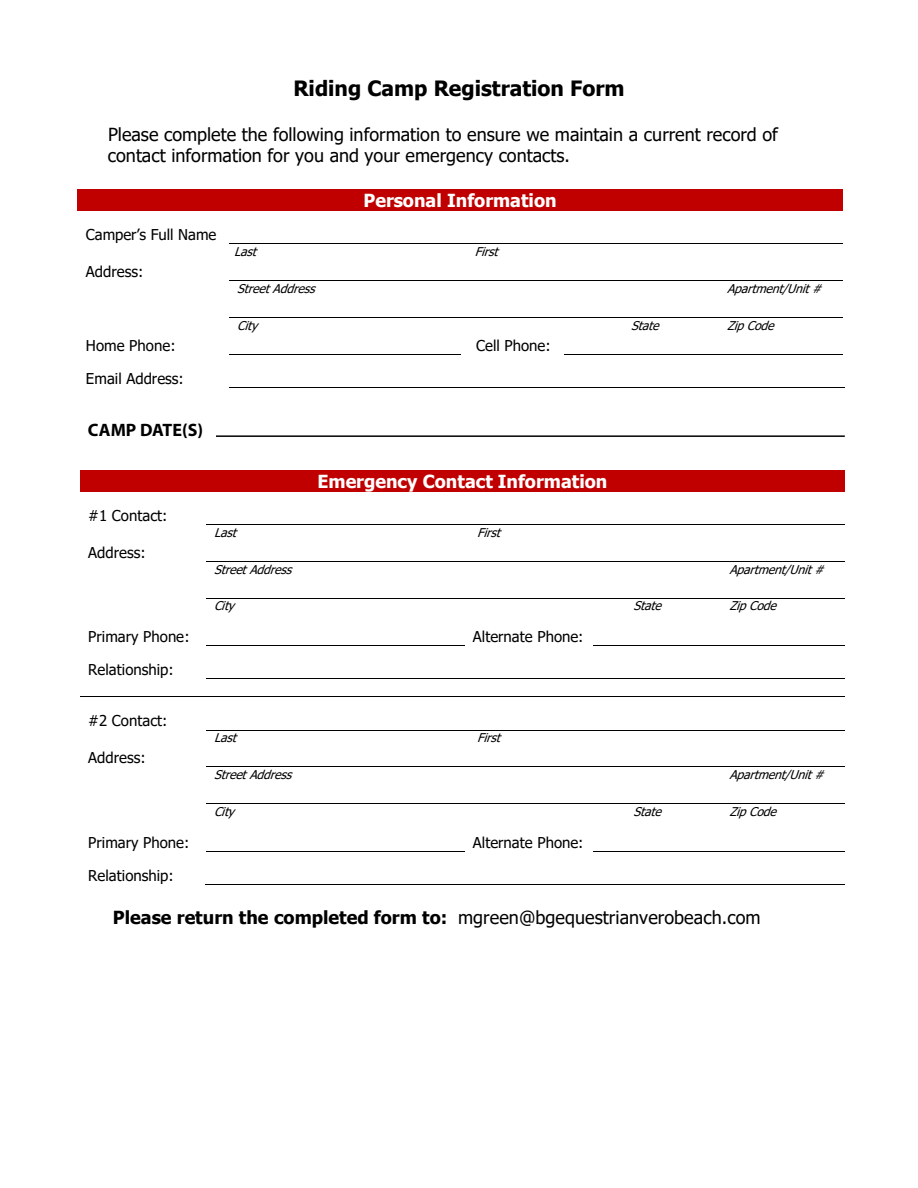
<style>
.page{position:relative;width:918px;height:1188px;background:#fff}
.page>*{position:absolute;margin:0;border:0;box-sizing:border-box;transform-origin:0 0}
.t1{font:700 21px "Tahoma";color:#000}
.t2{font:18px/21.6px "Tahoma";color:#000}
.t3{font:700 18px "Tahoma";color:#fff}
.t4{font:700 18px "Myriad Pro";color:#000}
.t5{font:15px "Tahoma";color:#000}
.t6{font:italic 12px "Tahoma";color:#000}
.s1{font-weight:700}
</style>
<div class="page">
<div style="left:78px;top:189px;width:8px;height:22px;background:#c00000"></div>
<div style="left:834px;top:189px;width:8px;height:22px;background:#c00000"></div>
<div style="left:86px;top:189px;width:748px;height:22px;background:#c00000"></div>
<hr style="left:229px;top:243px;width:264px;height:1px;background:#000">
<hr style="left:468px;top:243px;width:251px;height:1px;background:#000">
<hr style="left:720px;top:243px;width:122px;height:1px;background:#000">
<hr style="left:229px;top:280px;width:516px;height:1px;background:#000">
<hr style="left:721px;top:280px;width:121px;height:1px;background:#000">
<hr style="left:229px;top:317px;width:420px;height:1px;background:#000">
<hr style="left:625px;top:317px;width:94px;height:1px;background:#000">
<hr style="left:721px;top:317px;width:121px;height:1px;background:#000">
<hr style="left:229px;top:354px;width:232px;height:1px;background:#000">
<hr style="left:564px;top:354px;width:278px;height:1px;background:#000">
<hr style="left:229px;top:387px;width:616px;height:1px;background:#000">
<div style="left:80px;top:470px;width:8px;height:22px;background:#c00000"></div>
<div style="left:837px;top:470px;width:8px;height:22px;background:#c00000"></div>
<div style="left:88px;top:470px;width:749px;height:22px;background:#c00000"></div>
<hr style="left:206px;top:524px;width:263px;height:1px;background:#000">
<hr style="left:470px;top:524px;width:251px;height:1px;background:#000">
<hr style="left:722px;top:524px;width:123px;height:1px;background:#000">
<hr style="left:206px;top:561px;width:515px;height:1px;background:#000">
<hr style="left:722px;top:561px;width:123px;height:1px;background:#000">
<hr style="left:206px;top:598px;width:419px;height:1px;background:#000">
<hr style="left:626px;top:598px;width:95px;height:1px;background:#000">
<hr style="left:722px;top:598px;width:123px;height:1px;background:#000">
<hr style="left:206px;top:645px;width:259px;height:1px;background:#000">
<hr style="left:593px;top:645px;width:252px;height:1px;background:#000">
<hr style="left:206px;top:679px;width:639px;height:1px;background:#000">
<hr style="left:80px;top:697px;width:126px;height:1px;background:#000">
<hr style="left:207px;top:697px;width:262px;height:1px;background:#000">
<hr style="left:470px;top:697px;width:251px;height:1px;background:#000">
<hr style="left:722px;top:697px;width:123px;height:1px;background:#000">
<hr style="left:206px;top:730px;width:263px;height:1px;background:#000">
<hr style="left:470px;top:730px;width:251px;height:1px;background:#000">
<hr style="left:722px;top:730px;width:123px;height:1px;background:#000">
<hr style="left:206px;top:766px;width:515px;height:1px;background:#000">
<hr style="left:722px;top:766px;width:123px;height:1px;background:#000">
<hr style="left:206px;top:803px;width:419px;height:1px;background:#000">
<hr style="left:626px;top:803px;width:95px;height:1px;background:#000">
<hr style="left:722px;top:803px;width:123px;height:1px;background:#000">
<hr style="left:206px;top:851px;width:259px;height:1px;background:#000">
<hr style="left:593px;top:851px;width:252px;height:1px;background:#000">
<hr style="left:205px;top:884px;width:640px;height:1px;background:#000">
<hr style="left:216px;top:435px;width:629px;height:2px;background:#000">
<p class="t1" style="left:293px;top:74px;width:333px">Riding Camp Registration Form</p>
<p class="t2" style="left:108px;top:124px;width:671px">Please complete the following information to ensure we maintain a current record of contact information for you and your emergency contacts.</p>
<p class="t3" style="left:364px;top:188px;width:195px">Personal Information</p>
<p class="t5" style="left:86px;top:225px;width:132px">Camper’s Full Name</p>
<p class="t6" style="left:234px;top:244px;width:29px">Last</p>
<p class="t6" style="left:475px;top:244px;width:30px">First</p>
<p class="t5" style="left:86px;top:262px;width:59px">Address:</p>
<p class="t6" style="left:237px;top:281px;width:85px">Street Address</p>
<p class="t6" style="left:727px;top:281px;width:101px">Apartment/Unit#</p>
<p class="t6" style="left:237px;top:317px;width:27px">City</p>
<p class="t6" style="left:631px;top:317px;width:35px">State</p>
<p class="t6" style="left:727px;top:317px;width:54px">ZipCode</p>
<p class="t5" style="left:86px;top:335px;width:91px">Home Phone:</p>
<p class="t5" style="left:476px;top:335px;width:76px">Cell Phone:</p>
<p class="t5" style="left:86px;top:368px;width:99px">Email Address:</p>
<p class="t4" style="left:88px;top:418px;width:117px">CAMP DATE(S)</p>
<p class="t5" style="left:88px;top:505px;width:81px">#1 Contact:</p>
<p class="t5" style="left:88px;top:542px;width:59px">Address:</p>
<p class="t3" style="left:317px;top:469px;width:291px">Emergency Contact Information</p>
<p class="t6" style="left:214px;top:524px;width:29px">Last</p>
<p class="t6" style="left:477px;top:524px;width:30px">First</p>
<p class="t6" style="left:214px;top:561px;width:85px">StreetAddress</p>
<p class="t6" style="left:729px;top:561px;width:101px">Apartment/Unit#</p>
<p class="t6" style="left:214px;top:598px;width:27px">City</p>
<p class="t6" style="left:634px;top:598px;width:35px">State</p>
<p class="t6" style="left:729px;top:598px;width:54px">ZipCode</p>
<p class="t5" style="left:88px;top:627px;width:103px">Primary Phone:</p>
<p class="t5" style="left:473px;top:627px;width:112px">Alternate Phone:</p>
<p class="t5" style="left:88px;top:660px;width:87px">Relationship:</p>
<p class="t5" style="left:88px;top:711px;width:81px">#2 Contact:</p>
<p class="t6" style="left:214px;top:730px;width:29px">Last</p>
<p class="t6" style="left:477px;top:730px;width:30px">First</p>
<p class="t5" style="left:88px;top:748px;width:59px">Address:</p>
<p class="t6" style="left:214px;top:767px;width:85px">StreetAddress</p>
<p class="t6" style="left:729px;top:767px;width:101px">Apartment/Unit#</p>
<p class="t6" style="left:214px;top:804px;width:27px">City</p>
<p class="t6" style="left:634px;top:804px;width:35px">State</p>
<p class="t6" style="left:729px;top:804px;width:54px">Zip Code</p>
<p class="t5" style="left:88px;top:832px;width:103px">Primary Phone:</p>
<p class="t5" style="left:473px;top:832px;width:112px">Alternate Phone:</p>
<p class="t5" style="left:88px;top:865px;width:87px">Relationship:</p>
<p class="t2" style="left:113px;top:908px;width:649px"><span class="s1">Please return the completed form to:</span> mgreen@bgequestrianverobeach.com</p>
</div>
